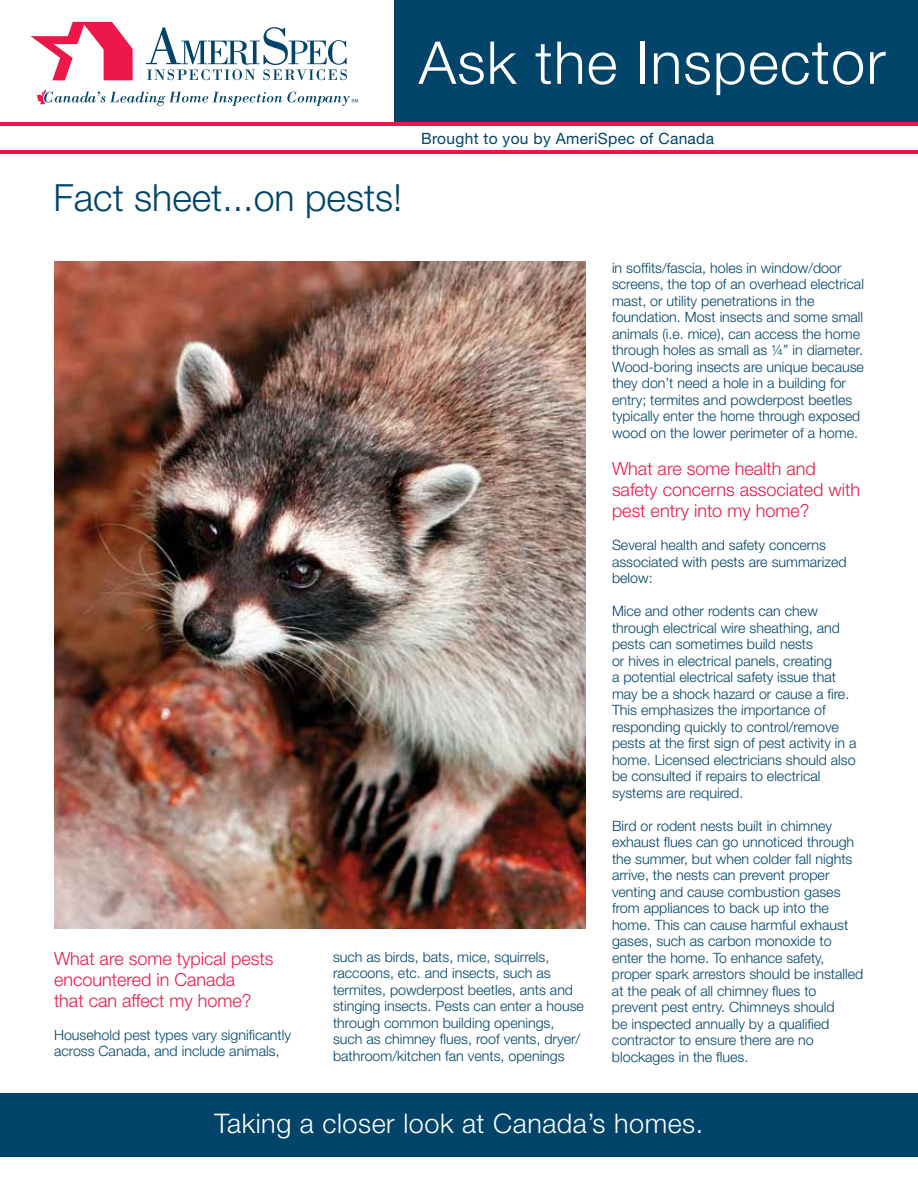
<style>
.page{position:relative;width:918px;height:1188px;background:#fff}
.page>*{position:absolute;margin:0;border:0;box-sizing:border-box;transform-origin:0 0}
.t1{font:300 59.1px "Helvetica Neue";letter-spacing:.02em;color:#fff}
.t2{font:300 37.5px "Helvetica Neue";color:#00446a}
.t3{font:300 27px "Helvetica Neue";letter-spacing:.02em;color:#fff}
.t4{font:300 18px/21px "Helvetica Neue";color:#ed1849}
.t5{font:15.6px "Helvetica Neue";letter-spacing:.02em;color:#00446a}
.t6{font:300 14.25px/16.5px "Helvetica Neue";color:#00446a}
.s1{font-size:61.2px}
</style>
<div class="page">
<div style="left:394px;top:0;width:524px;height:124px;background:#00446a"></div>
<svg style="left:31px;top:22px;width:102px;height:58px"></svg>
<svg style="left:146px;top:27px;width:201px;height:53px"></svg>
<svg style="left:36px;top:88px;width:322px;height:18px"></svg>
<hr style="left:0;top:123px;width:918px;height:3px;background:#ed1849">
<hr style="left:0;top:150px;width:918px;height:3px;background:#ed1849">
<div style="left:0;top:1093px;width:918px;height:63px;background:#00446a"></div>
<img style="left:54px;top:262px;width:531px;height:667px">
<h1 class="t1" style="left:419px;top:27px;width:468px">Ask the Inspec<span class="s1">tor</span></h1>
<h2 class="t2" style="left:54px;top:175px;width:350px">Fact sheet...on pests!</h2>
<p class="t5" style="left:421px;top:129px;width:295px">Brought to you by AmeriSpec of Canada</p>
<p class="t4" style="left:54px;top:947px;width:221px">What are some typical pests encountered in Canada<br>that can affect my home?</p>
<p class="t6" style="left:54px;top:1026px;width:238px">Household pest types vary significantly across Canada, and include animals,</p>
<p class="t6" style="left:333px;top:948px;width:252px">such as birds, bats, mice, squirrels, raccoons, etc. and insects, such as termites, powderpost beetles, ants and stinging insects. Pests can enter a house through common building openings, such as chimney flues, roof vents, dryer/ bathroom/kitchen fan vents, openings</p>
<p class="t6" style="left:612px;top:259px;width:254px">in soffits/fascia, holes in window/door screens, the top of an overhead electrical mast, or utility penetrations in the foundation. Most insects and some small animals (i.e. mice), can access the home through holes as small as ¼” in diameter.<br>Wood-boring insects are unique because they don’t need a hole in a building for entry; termites and powderpost beetles typically enter the home through exposed wood on the lower perimeter of a home.</p>
<p class="t4" style="left:612px;top:458px;width:250px">What are some health and safety concerns associated with pest entry into my home?</p>
<p class="t6" style="left:612px;top:537px;width:236px">Several health and safety concerns associated with pests are summarized below:</p>
<p class="t6" style="left:612px;top:603px;width:246px">Mice and other rodents can chew through electrical wire sheathing, and pests can sometimes build nests<br>or hives in electrical panels, creating<br>a potential electrical safety issue that may be a shock hazard or cause a fire.<br>This emphasizes the importance of responding quickly to control/remove pests at the first sign of pest activity in a home. Licensed electricians should also be consulted if repairs to electrical systems are required.</p>
<p class="t6" style="left:612px;top:817px;width:253px">Bird or rodent nests built in chimney exhaust flues can go unnoticed through the summer, but when colder fall nights arrive, the nests can prevent proper venting and cause combustion gases from appliances to back up into the home. This can cause harmful exhaust gases, such as carbon monoxide to enter the home. To enhance safety, proper spark arrestors should be installed at the peak of all chimney flues to prevent pest entry. Chimneys should<br>be inspected annually by a qualified contractor to ensure there are no blockages in the flues.</p>
<h3 class="t3" style="left:215px;top:1107px;width:490px">Taking a closer look at Canada’s homes.</h3>
</div>
